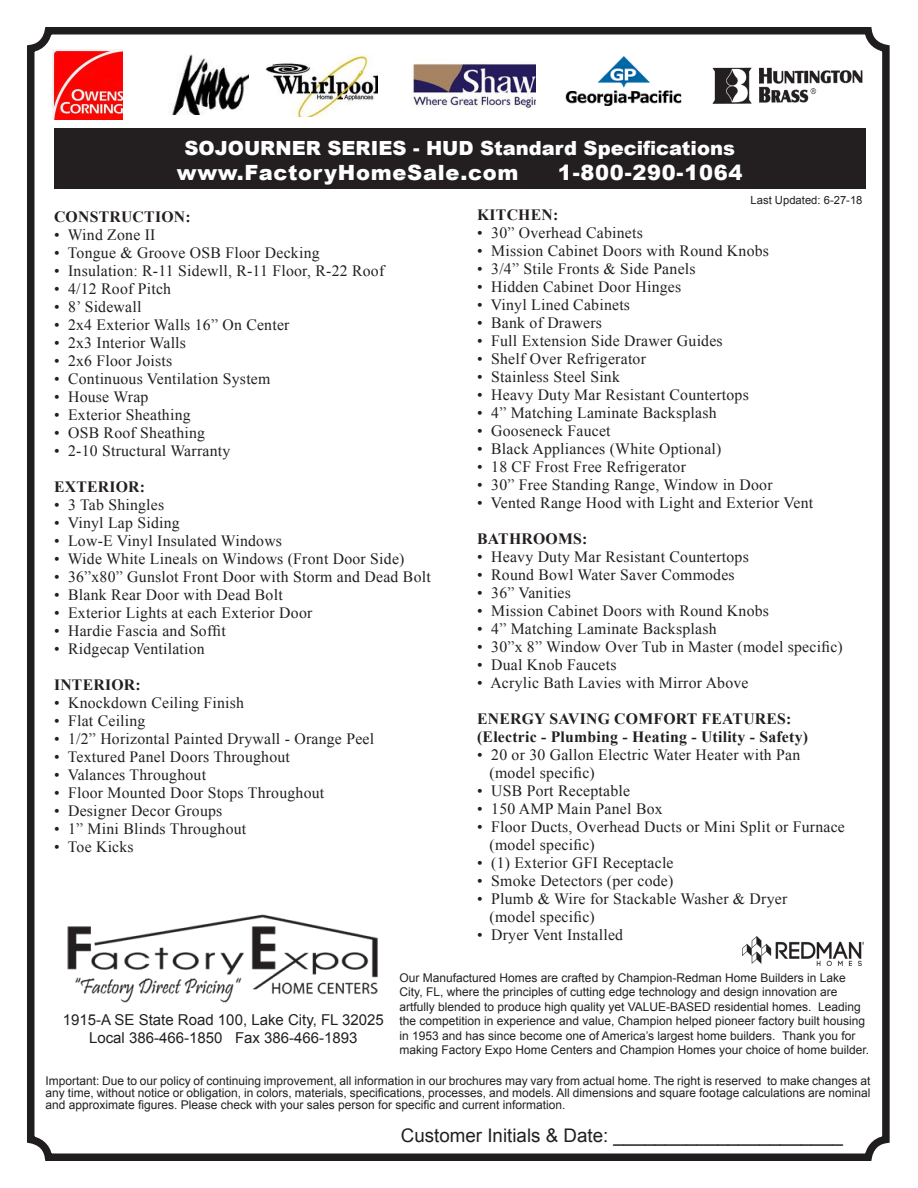
<style>
.page{position:relative;width:918px;height:1188px;background:#fff}
.page>*{position:absolute;margin:0;border:0;box-sizing:border-box;transform-origin:0 0}
.t1{font:900 21px "Arial";letter-spacing:.035em;color:#fff}
.t2{font:900 19.5px "Arial";color:#fff}
.t3{font:18.75px "Arial";color:#231f20}
.t4{font:15.75px "Times New Roman";letter-spacing:.015em;color:#231f20}
.t5{font:700 15.75px "Times New Roman";letter-spacing:.015em;color:#231f20}
.t6{font:15px "Arial";color:#231f20}
.heading_new{font:12px/14.4px "Arial";color:#231f20}
.t7{font:11.25px "Arial";color:#231f20}
</style>
<div class="page">
<div style="left:27px;top:27px;width:863px;height:1134px;border:8px solid #201d1e;border-radius:18px"></div>
<img style="left:742px;top:936px;width:122px;height:29px">
<div style="left:54px;top:129px;width:812px;height:60px;background:#231f20"></div>
<img style="left:67px;top:914px;width:311px;height:89px">
<img style="left:712px;top:67px;width:151px;height:37px">
<img style="left:172px;top:54px;width:77px;height:60px">
<img style="left:266px;top:54px;width:112px;height:63px">
<img style="left:53px;top:50px;width:70px;height:70px">
<img style="left:411px;top:59px;width:124px;height:49px">
<img style="left:566px;top:56px;width:115px;height:50px">
<p class="t2" style="left:185px;top:134px;width:552px">SOJOURNER SERIES - HUD Standard Specifications</p>
<p class="t1" style="left:177px;top:157px;width:343px">www.FactoryHomeSale.com</p>
<p class="t1" style="left:558px;top:157px;width:186px">1-800-290-1064</p>
<p class="t5" style="left:54px;top:206px;width:138px">CONSTRUCTION:</p>
<p class="t4" style="left:54px;top:224px;width:103px">• Wind Zone II</p>
<p class="t4" style="left:54px;top:242px;width:267px">• Tongue &amp; Groove OSB Floor Decking</p>
<p class="t4" style="left:54px;top:260px;width:332px">• Insulation: R-11 Sidewll, R-11 Floor, R-22 Roof</p>
<p class="t4" style="left:54px;top:278px;width:119px">• 4/12 Roof Pitch</p>
<p class="t4" style="left:54px;top:296px;width:89px">• 8’ Sidewall</p>
<p class="t4" style="left:54px;top:314px;width:237px">• 2x4 Exterior Walls 16” On Center</p>
<p class="t4" style="left:54px;top:332px;width:134px">• 2x3 Interior Walls</p>
<p class="t4" style="left:54px;top:350px;width:120px">• 2x6 Floor Joists</p>
<p class="t4" style="left:54px;top:368px;width:218px">• Continuous Ventilation System</p>
<p class="t4" style="left:54px;top:386px;width:96px">• House Wrap</p>
<p class="t4" style="left:54px;top:404px;width:138px">• Exterior Sheathing</p>
<p class="t4" style="left:54px;top:422px;width:153px">• OSB Roof Sheathing</p>
<p class="t4" style="left:54px;top:440px;width:178px">• 2-10 Structural Warranty</p>
<p class="t5" style="left:54px;top:476px;width:93px">EXTERIOR:</p>
<p class="t4" style="left:54px;top:494px;width:112px">• 3 Tab Shingles</p>
<p class="t4" style="left:54px;top:512px;width:127px">• Vinyl Lap Siding</p>
<p class="t4" style="left:54px;top:530px;width:230px">• Low-E Vinyl Insulated Windows</p>
<p class="t4" style="left:54px;top:548px;width:352px">• Wide White Lineals on Windows (Front Door Side)</p>
<p class="t4" style="left:54px;top:566px;width:378px">• 36”x80” Gunslot Front Door with Storm and Dead Bolt</p>
<p class="t4" style="left:54px;top:584px;width:230px">• Blank Rear Door with Dead Bolt</p>
<p class="t4" style="left:54px;top:602px;width:260px">• Exterior Lights at each Exterior Door</p>
<p class="t4" style="left:54px;top:620px;width:173px">• Hardie Fascia and Soffit</p>
<p class="t4" style="left:54px;top:638px;width:152px">• Ridgecap Ventilation</p>
<p class="t5" style="left:54px;top:674px;width:88px">INTERIOR:</p>
<p class="t4" style="left:54px;top:692px;width:192px">• Knockdown Ceiling Finish</p>
<p class="t4" style="left:54px;top:710px;width:93px">• Flat Ceiling</p>
<p class="t4" style="left:54px;top:728px;width:322px">• 1/2” Horizontal Painted Drywall - Orange Peel</p>
<p class="t4" style="left:54px;top:746px;width:238px">• Textured Panel Doors Throughout</p>
<p class="t4" style="left:54px;top:764px;width:154px">• Valances Throughout</p>
<p class="t4" style="left:54px;top:782px;width:272px">• Floor Mounted Door Stops Throughout</p>
<p class="t4" style="left:54px;top:800px;width:170px">• Designer Decor Groups</p>
<p class="t4" style="left:54px;top:818px;width:194px">• 1” Mini Blinds Throughout</p>
<p class="t4" style="left:54px;top:836px;width:81px">• Toe Kicks</p>
<p class="t7" style="left:751px;top:193px;width:113px">Last Updated: 6-27-18</p>
<p class="t5" style="left:477px;top:204px;width:83px">KITCHEN:</p>
<p class="t4" style="left:477px;top:222px;width:167px">• 30” Overhead Cabinets</p>
<p class="t4" style="left:477px;top:240px;width:293px">• Mission Cabinet Doors with Round Knobs</p>
<p class="t4" style="left:477px;top:258px;width:220px">• 3/4” Stile Fronts &amp; Side Panels</p>
<p class="t4" style="left:477px;top:276px;width:206px">• Hidden Cabinet Door Hinges</p>
<p class="t4" style="left:477px;top:294px;width:154px">• Vinyl Lined Cabinets</p>
<p class="t4" style="left:477px;top:312px;width:126px">• Bank of Drawers</p>
<p class="t4" style="left:477px;top:330px;width:247px">• Full Extension Side Drawer Guides</p>
<p class="t4" style="left:477px;top:348px;width:170px">• Shelf Over Refrigerator</p>
<p class="t4" style="left:477px;top:366px;width:144px">• Stainless Steel Sink</p>
<p class="t4" style="left:477px;top:384px;width:273px">• Heavy Duty Mar Resistant Countertops</p>
<p class="t4" style="left:477px;top:402px;width:241px">• 4” Matching Laminate Backsplash</p>
<p class="t4" style="left:477px;top:420px;width:135px">• Gooseneck Faucet</p>
<p class="t4" style="left:477px;top:438px;width:246px">• Black Appliances (White Optional)</p>
<p class="t4" style="left:477px;top:456px;width:210px">• 18 CF Frost Free Refrigerator</p>
<p class="t4" style="left:477px;top:474px;width:297px">• 30” Free Standing Range, Window in Door</p>
<p class="t4" style="left:477px;top:492px;width:338px">• Vented Range Hood with Light and Exterior Vent</p>
<p class="t5" style="left:477px;top:528px;width:112px">BATHROOMS:</p>
<p class="t4" style="left:477px;top:546px;width:273px">• Heavy Duty Mar Resistant Countertops</p>
<p class="t4" style="left:477px;top:564px;width:259px">• Round Bowl Water Saver Commodes</p>
<p class="t4" style="left:477px;top:582px;width:95px">• 36” Vanities</p>
<p class="t4" style="left:477px;top:600px;width:293px">• Mission Cabinet Doors with Round Knobs</p>
<p class="t4" style="left:477px;top:618px;width:241px">• 4” Matching Laminate Backsplash</p>
<p class="t4" style="left:477px;top:636px;width:367px">• 30”x 8” Window Over Tub in Master (model specific)</p>
<p class="t4" style="left:477px;top:654px;width:141px">• Dual Knob Faucets</p>
<p class="t4" style="left:477px;top:672px;width:273px">• Acrylic Bath Lavies with Mirror Above</p>
<p class="t5" style="left:477px;top:708px;width:316px">ENERGY SAVING COMFORT FEATURES:</p>
<p class="t5" style="left:477px;top:726px;width:332px">(Electric - Plumbing - Heating - Utility - Safety)</p>
<p class="t4" style="left:477px;top:744px;width:325px">• 20 or 30 Gallon Electric Water Heater with Pan</p>
<p class="t4" style="left:490px;top:762px;width:107px">(model specific)</p>
<p class="t4" style="left:477px;top:780px;width:155px">• USB Port Receptable</p>
<p class="t4" style="left:477px;top:798px;width:187px">• 150 AMP Main Panel Box</p>
<p class="t4" style="left:477px;top:816px;width:369px">• Floor Ducts, Overhead Ducts or Mini Split or Furnace</p>
<p class="t4" style="left:490px;top:834px;width:107px">(model specific)</p>
<p class="t4" style="left:477px;top:852px;width:198px">• (1) Exterior GFI Receptacle</p>
<p class="t4" style="left:477px;top:870px;width:198px">• Smoke Detectors (per code)</p>
<p class="t4" style="left:477px;top:888px;width:312px">• Plumb &amp; Wire for Stackable Washer &amp; Dryer</p>
<p class="t4" style="left:490px;top:906px;width:107px">(model specific)</p>
<p class="t4" style="left:477px;top:924px;width:148px">• Dryer Vent Installed</p>
<p class="heading_new" style="left:400px;top:971px;width:471px">Our Manufactured Homes are crafted by Champion-Redman Home Builders in Lake City, FL, where the principles of cutting edge technology and design innovation are artfully blended to produce high quality yet VALUE-BASED residential homes. Leading the competition in experience and value, Champion helped pioneer factory built housing in 1953 and has since become one of America’s largest home builders. Thank you for making Factory Expo Home Centers and Champion Homes your choice of home builder.</p>
<p class="heading_new" style="left:45px;top:1075px;width:827px;line-height:12px;text-align:justify">Important: Due to our policy of continuing improvement, all information in our brochures may vary from actual home. The right is reserved to make changes at any time, without notice or obligation, in colors, materials, specifications, processes, and models. All dimensions and square footage calculations are nominal and approximate figures. Please check with your sales person for specific and current information.</p>
<p class="t3" style="left:401px;top:1123px;width:443px">Customer Initials &amp; Date: ______________________</p>
<p class="t6" style="left:63px;top:1010px;width:323px">1915-A SE State Road 100, Lake City, FL 32025</p>
<p class="t6" style="left:89px;top:1028px;width:270px">Local 386-466-1850 Fax 386-466-1893</p>
</div>
